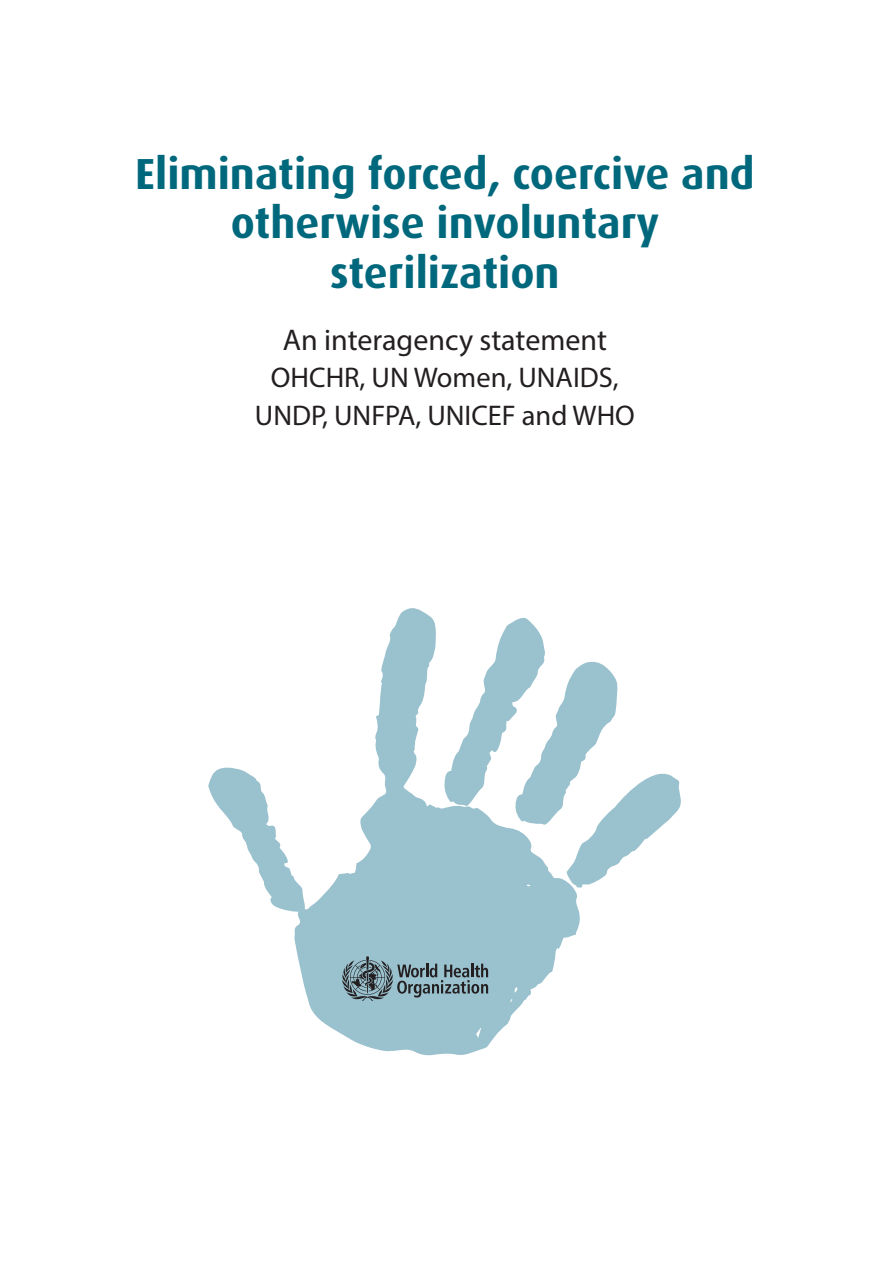
<style>
.page{position:relative;width:893px;height:1263px;background:#fff}
.page>*{position:absolute;margin:0;border:0;box-sizing:border-box;transform-origin:0 0}
.t1{font:700 43.5px/49.5px "Dax Pro";color:#00687c;text-align:center}
.t2{font:30px "Myriad Pro";color:#231f20}
.t3{font:28.5px/37.5px "Myriad Pro";color:#231f20;text-align:center}
</style>
<div class="page">
<svg style="left:294px;top:608px;width:286px;height:448px;fill:#9ac1ce"></svg>
<svg style="left:444px;top:616px;width:237px;height:272px"></svg>
<svg style="left:208px;top:767px;width:97px;height:146px"></svg>
<svg style="left:341px;top:956px;width:147px;height:45px;background:#79959e"></svg>
<p class="t1" style="left:135px;top:147px;width:621px">Eliminating forced, coercive and otherwise involuntary sterilization</p>
<p class="t2" style="left:283px;top:321px;width:326px">An interagency statement</p>
<p class="t3" style="left:255px;top:359px;width:381px">OHCHR, UN Women, UNAIDS,<br>UNDP, UNFPA, UNICEF and WHO</p>
</div>
